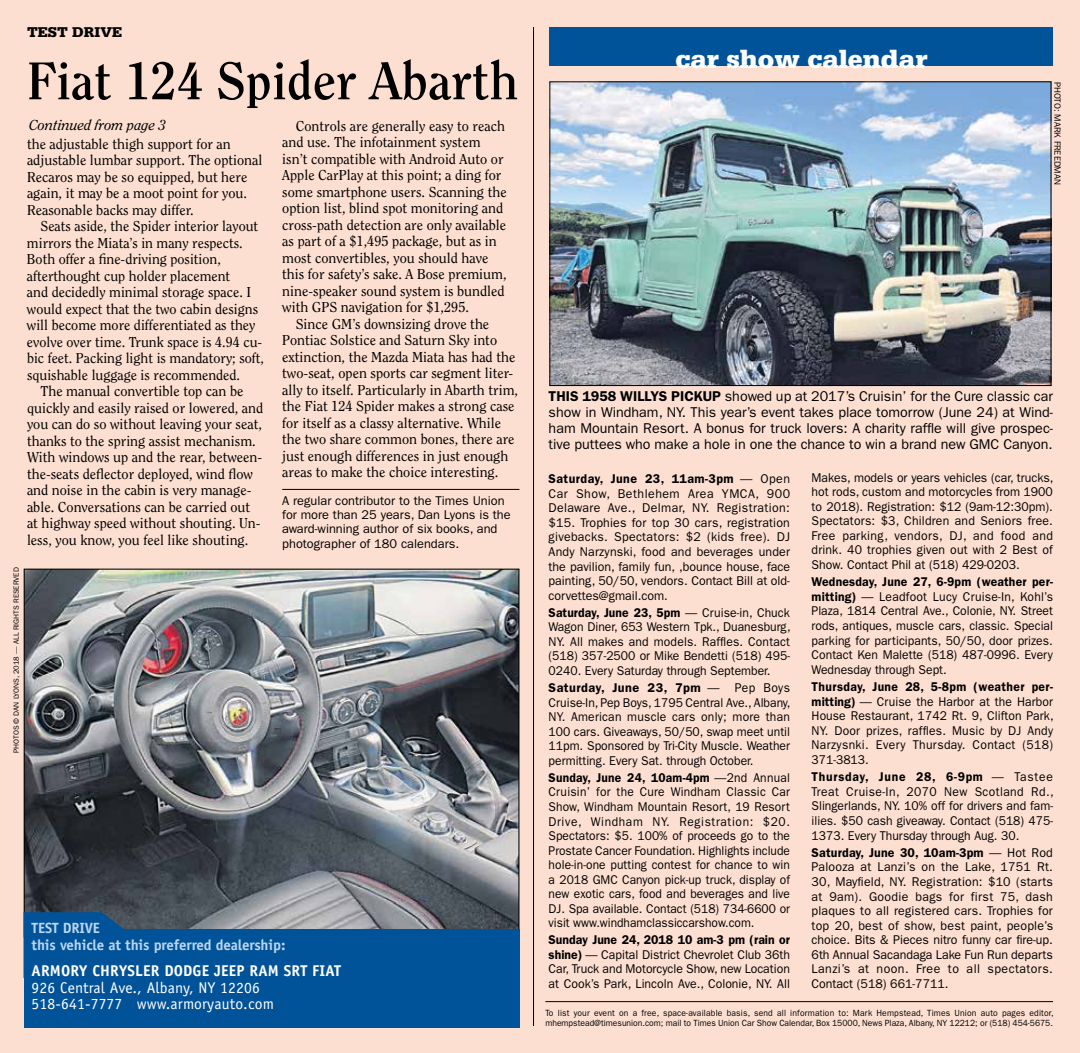
<style>
.page{position:relative;width:1080px;height:1053px;background:#fddfd1}
.page>*{position:absolute;margin:0;border:0;box-sizing:border-box;transform-origin:0 0}
.t1{font:700 52.5px "Clearface Std";color:#000}
.t2{font:900 27px "Serifa Std";color:#fff}
.t3{font:15.6px/16.5px "Officina Sans Std";letter-spacing:.01em;color:#fff}
.t4{font:700 15.6px "Officina Sans Std";letter-spacing:.01em;color:#fff}
.t5{font:900 15px "Serifa Std";color:#000}
.t6{font:700 14.85px/16.5px "Officina Sans Std";letter-spacing:-.01em;color:#bad6f0}
.t7{font:italic 14.4px "Clearface Std";color:#000}
.t8{font:14.25px/16.5px "Clearface Std";color:#000}
.t9{font:14.25px/15.8px "ITC Franklin Gothic Std";color:#000;text-align:justify}
.t10{font:12.75px/14.5px "ITC Franklin Gothic Std";color:#000;text-align:justify;scale:.95 1}
.t11{font:12.75px/14.5px "ITC Franklin Gothic Std";color:#000;text-align:justify}
.t12{font:12.75px/14.5px "ITC Franklin Gothic Std";color:#000;text-align:justify;scale:.96 1}
.t13{font:12.75px/14.5px "ITC Franklin Gothic Std";color:#000;text-align:justify;scale:.94 1}
.t14{font:9px/10.5px "ITC Franklin Gothic Std";color:#000;scale:.95 1}
.t15{font:9px "ITC Franklin Gothic Std";color:#000}
.t16{font:7.5px "ITC Franklin Gothic Std";color:#000}
.s1{font-weight:600}
</style>
<div class="page">
<div style="left:550px;top:27px;width:503px;height:39px;background:#005299"></div>
<img style="left:26px;top:571px;width:491px;height:358px">
<svg style="left:24px;top:912px;width:111px;height:17px"></svg>
<div style="left:24px;top:929px;width:495px;height:98px;background:#005299"></div>
<hr style="left:282px;top:489px;width:237px;height:1px;background:#000">
<hr style="left:533px;top:27px;width:1px;height:999px;background:#000">
<hr style="left:545px;top:1001px;width:508px;height:1px;background:#000">
<img style="left:552px;top:84px;width:497px;height:300px">
<div style="left:550px;top:82px;width:501px;height:304px;border:1px solid #000"></div>
<p class="t5" style="left:27px;top:23px;width:97px">TEST DRIVE</p>
<h1 class="t1" style="left:27px;top:49px;width:493px">Fiat 124 Spider Abarth</h1>
<p class="t7" style="left:29px;top:117px;width:138px">Continued from page 3</p>
<p class="t8" style="left:27px;top:135px;width:237px">the adjustable thigh support for an adjustable lumbar support. The optional Recaros may be so equipped, but here again, it may be a moot point for you.<br>Reasonable backs may differ.</p>
<p class="t8" style="left:27px;top:218px;width:239px;text-indent:14px">Seats aside, the Spider interior layout mirrors the Miata’s in many respects.<br>Both offer a fine-driving position, afterthought cup holder placement<br>and decidedly minimal storage space. I would expect that the two cabin designs will become more differentiated as they evolve over time. Trunk space is 4.94 cu&shy;bic feet. Packing light is mandatory; soft, squishable luggage is recommended.</p>
<p class="t8" style="left:27px;top:383px;width:238px;text-indent:13px">The manual convertible top can be quickly and easily raised or lowered, and you can do so without leaving your seat, thanks to the spring assist mechanism.<br>With windows up and the rear, between&shy;the-seats deflector deployed, wind flow and noise in the cabin is very manage&shy;able. Conversations can be carried out at highway speed without shouting. Un&shy;less, you know, you feel like shouting.</p>
<p class="t16" style="left:12px;top:753px;width:187px;rotate:-90deg">PHOTOS © DAN LYONS, 2018 — ALL RIGHTS RESERVED</p>
<p class="t8" style="left:282px;top:117px;width:226px;text-indent:13px">Controls are generally easy to reach and use. The infotainment system isn’t compatible with Android Auto or Apple CarPlay at this point; a ding for some smartphone users. Scanning the option list, blind spot monitoring and cross-path detection are only available as part of a $1,495 package, but as in most convertibles, you should have this for safety’s sake. A Bose premium, nine-speaker sound system is bundled with GPS navigation for $1,295.</p>
<p class="t8" style="left:282px;top:315px;width:237px;text-indent:13px">Since GM’s downsizing drove the Pontiac Solstice and Saturn Sky into extinction, the Mazda Miata has had the two-seat, open sports car segment liter&shy;ally to itself. Particularly in Abarth trim, the Fiat 124 Spider makes a strong case for itself as a classy alternative. While the two share common bones, there are just enough differences in just enough areas to make the choice interesting.</p>
<p class="t11" style="left:282px;top:494px;width:230px;text-align:left">A regular contributor to the Times Union for more than 25 years, Dan Lyons is the award-winning author of six books, and photographer of 180 calendars.</p>
<p class="t6" style="left:32px;top:920px;width:255px">TEST DRIVE<br>this vehicle at this preferred dealership:</p>
<p class="t4" style="left:32px;top:961px;width:311px">ARMORY CHRYSLER DODGE JEEP RAM SRT FIAT</p>
<p class="t3" style="left:32px;top:979px;width:244px">926 Central Ave., Albany, NY 12206<br>518-641-7777 www.armoryauto.com</p>
<h2 class="t2" style="left:675px;top:43px;width:254px">car show calendar</h2>
<p class="t15" style="left:1063px;top:82px;width:105px;rotate:90deg">PHOTO: MARK FREEDMAN</p>
<p class="t9" style="left:549px;top:389px;width:506px"><span class="s1">THIS 1958 WILLYS PICKUP</span> showed up at 2017’s Cruisin’ for the Cure classic car show in Windham, NY. This year’s event takes place tomorrow (June 24) at Wind&shy;ham Mountain Resort. A bonus for truck lovers: A charity raffle will give prospec&shy;tive puttees who make a hole in one the chance to win a brand new GMC Canyon.</p>
<p class="t11" style="left:549px;top:472px;width:243px"><span class="s1">Saturday, June 23, 11am-3pm</span> — Open Car Show, Bethlehem Area YMCA, 900<br>Delaware Ave., Delmar, NY. Registration: $15. Trophies for top 30 cars, registration givebacks. Spectators: $2 (kids free). DJ Andy Narzynski, food and beverages under the pavilion, family fun, ,bounce house, face painting, 50/50, vendors. Contact Bill at old&shy;corvettes@gmail.com.</p>
<p class="t10" style="left:549px;top:605px;width:256px"><span class="s1">Saturday, June 23, 5pm</span> — Cruise-in, Chuck Wagon Diner, 653 Western Tpk., Duanesburg, NY. All makes and models. Raffles. Contact (518) 357-2500 or Mike Bendetti (518) 495- 0240. Every Saturday through September.</p>
<p class="t10" style="left:549px;top:681px;width:256px"><span class="s1">Saturday, June 23, 7pm</span> — Pep Boys Cruise-In, Pep Boys, 1795 Central Ave., Albany, NY. American muscle cars only; more than 100 cars. Giveaways, 50/50, swap meet until 11pm. Sponsored by Tri-City Muscle. Weather permitting. Every Sat. through October.</p>
<p class="t13" style="left:549px;top:770px;width:258px"><span class="s1">Sunday, June 24, 10am-4pm</span> —2nd Annual Cruisin’ for the Cure Windham Classic Car Show, Windham Mountain Resort, 19 Resort Drive, Windham NY. Registration: $20.<br>Spectators: $5. 100% of proceeds go to the Prostate Cancer Foundation. Highlights include hole-in-one putting contest for chance to win a 2018 GMC Canyon pick-up truck, display of new exotic cars, food and beverages and live DJ. Spa available. Contact (518) 734-6600 or visit www.windhamclassiccarshow.com.</p>
<p class="t12" style="left:549px;top:933px;width:253px"><span class="s1">Sunday June 24, 2018 10 am-3 pm (rain or shine)</span> — Capital District Chevrolet Club 36th Car, Truck and Motorcycle Show, new Location at Cook’s Park, Lincoln Ave., Colonie, NY. All</p>
<p class="t12" style="left:812px;top:470px;width:254px">Makes, models or years vehicles (car, trucks, hot rods, custom and motorcycles from 1900 to 2018). Registration: $12 (9am-12:30pm).<br>Spectators: $3, Children and Seniors free.<br>Free parking, vendors, DJ, and food and drink. 40 trophies given out with 2 Best of Show. Contact Phil at (518) 429-0203.</p>
<p class="t10" style="left:812px;top:575px;width:256px"><span class="s1">Wednesday, June 27, 6-9pm (weather per&shy;mitting)</span> — Leadfoot Lucy Cruise-In, Kohl’s Plaza, 1814 Central Ave., Colonie, NY. Street rods, antiques, muscle cars, classic. Special parking for participants, 50/50, door prizes.<br>Contact Ken Malette (518) 487-0996. Every Wednesday through Sept.</p>
<p class="t10" style="left:812px;top:680px;width:256px"><span class="s1">Thursday, June 28, 5-8pm (weather per&shy;mitting)</span> — Cruise the Harbor at the Harbor House Restaurant, 1742 Rt. 9, Clifton Park, NY. Door prizes, raffles. Music by DJ Andy Narzysnki. Every Thursday. Contact (518)<br>371-3813.</p>
<p class="t10" style="left:812px;top:770px;width:256px"><span class="s1">Thursday, June 28, 6-9pm</span> — Tastee Treat Cruise-In, 2070 New Scotland Rd., Slingerlands, NY. 10% off for drivers and fam&shy;ilies. $50 cash giveaway. Contact (518) 475- 1373. Every Thursday through Aug. 30.</p>
<p class="t11" style="left:812px;top:845px;width:243px"><span class="s1">Saturday, June 30, 10am-3pm</span> — Hot Rod Palooza at Lanzi’s on the Lake, 1751 Rt.<br>30, Mayfield, NY. Registration: $10 (starts at 9am). Goodie bags for first 75, dash plaques to all registered cars. Trophies for top 20, best of show, best paint, people’s choice. Bits &amp; Pieces nitro funny car fire-up.<br>6th Annual Sacandaga Lake Fun Run departs Lanzi’s at noon. Free to all spectators.<br>Contact (518) 661-7711.</p>
<p class="t14" style="left:545px;top:1007px;width:536px">To list your event on a free, space-available basis, send all information to: Mark Hempstead, Times Union auto pages editor, mhempstead@timesunion.com; mail to Times Union Car Show Calendar, Box 15000, News Plaza, Albany, NY 12212; or (518) 454-5675.</p>
</div>
